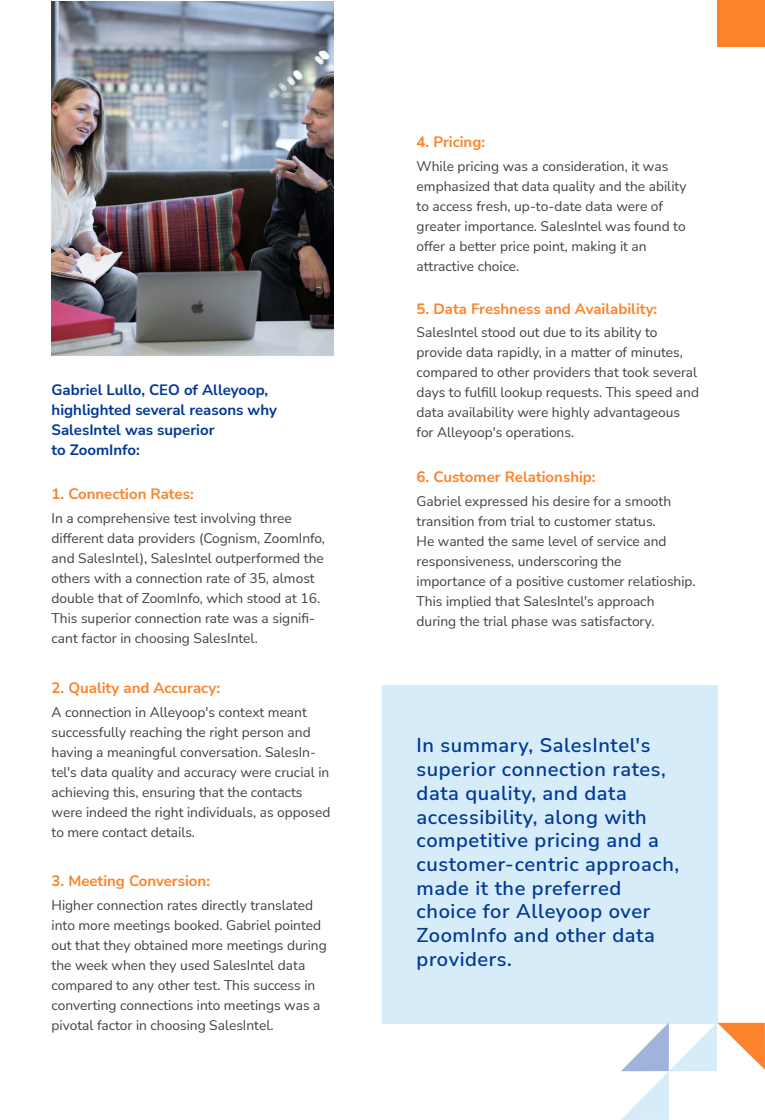
<style>
.page{position:relative;width:765px;height:1120px;background:#fff}
.page>*{position:absolute;margin:0;border:0;box-sizing:border-box;transform-origin:0 0}
.t1{font:600 20px/23.8px "Nunito Sans";letter-spacing:.03em;color:#003894}
.t2{font:700 15px "Nunito Sans";color:#fc832b}
.t3{font:700 15px/20px "Nunito Sans";color:#003894}
.t4{font:13.75px/20px "Nunito Sans";color:#404041}
</style>
<div class="page">
<div style="left:382px;top:685px;width:335px;height:338px;background:#d6ecf9"></div>
<svg style="left:621px;top:1023px;width:144px;height:97px"></svg>
<div style="left:718px;top:0;width:47px;height:46px;background:#fc832b"></div>
<img style="left:52px;top:1px;width:282px;height:354px">
<p class="t3" style="left:52px;top:380px;width:227px">Gabriel Lullo, CEO of Alleyoop, highlighted several reasons why<br>SalesIntel was superior<br>to ZoomInfo:</p>
<p class="t2" style="left:52px;top:484px;width:144px">1. Connection Rates:</p>
<p class="t4" style="left:52px;top:508px;width:275px">In a comprehensive test involving three different data providers (Cognism, ZoomInfo, and SalesIntel), SalesIntel outperformed the others with a connection rate of 35, almost double that of ZoomInfo, which stood at 16.<br>This superior connection rate was a signifi&shy;cant factor in choosing SalesIntel.</p>
<p class="t2" style="left:52px;top:677px;width:170px">2. Quality and Accuracy:</p>
<p class="t4" style="left:52px;top:701px;width:280px">A connection in Alleyoop's context meant successfully reaching the right person and having a meaningful conversation. SalesIn&shy;tel's data quality and accuracy were crucial in achieving this, ensuring that the contacts were indeed the right individuals, as opposed to mere contact details.</p>
<p class="t2" style="left:52px;top:870px;width:160px">3. Meeting Conversion:</p>
<p class="t4" style="left:52px;top:894px;width:277px">Higher connection rates directly translated into more meetings booked. Gabriel pointed out that they obtained more meetings during the week when they used SalesIntel data compared to any other test. This success in converting connections into meetings was a pivotal factor in choosing SalesIntel.</p>
<p class="t2" style="left:417px;top:131px;width:70px">4. Pricing:</p>
<p class="t4" style="left:417px;top:156px;width:271px">While pricing was a consideration, it was emphasized that data quality and the ability to access fresh, up-to-date data were of greater importance. SalesIntel was found to offer a better price point, making it an attractive choice.</p>
<p class="t2" style="left:417px;top:298px;width:242px">5. Data Freshness and Availability:</p>
<p class="t4" style="left:417px;top:322px;width:284px">SalesIntel stood out due to its ability to provide data rapidly, in a matter of minutes, compared to other providers that took several days to fulfill lookup requests. This speed and data availability were highly advantageous for Alleyoop's operations.</p>
<p class="t2" style="left:417px;top:467px;width:181px">6. Customer Relationship:</p>
<p class="t4" style="left:417px;top:491px;width:280px">Gabriel expressed his desire for a smooth transition from trial to customer status.<br>He wanted the same level of service and responsiveness, underscoring the<br>importance of a positive customer relatioship.<br>This implied that SalesIntel's approach during the trial phase was satisfactory.</p>
<p class="t1" style="left:417px;top:733px;width:264px">In summary, SalesIntel's superior connection rates, data quality, and data accessibility, along with competitive pricing and a customer-centric approach, made it the preferred choice for Alleyoop over<br>ZoomInfo and other data providers.</p>
</div>
